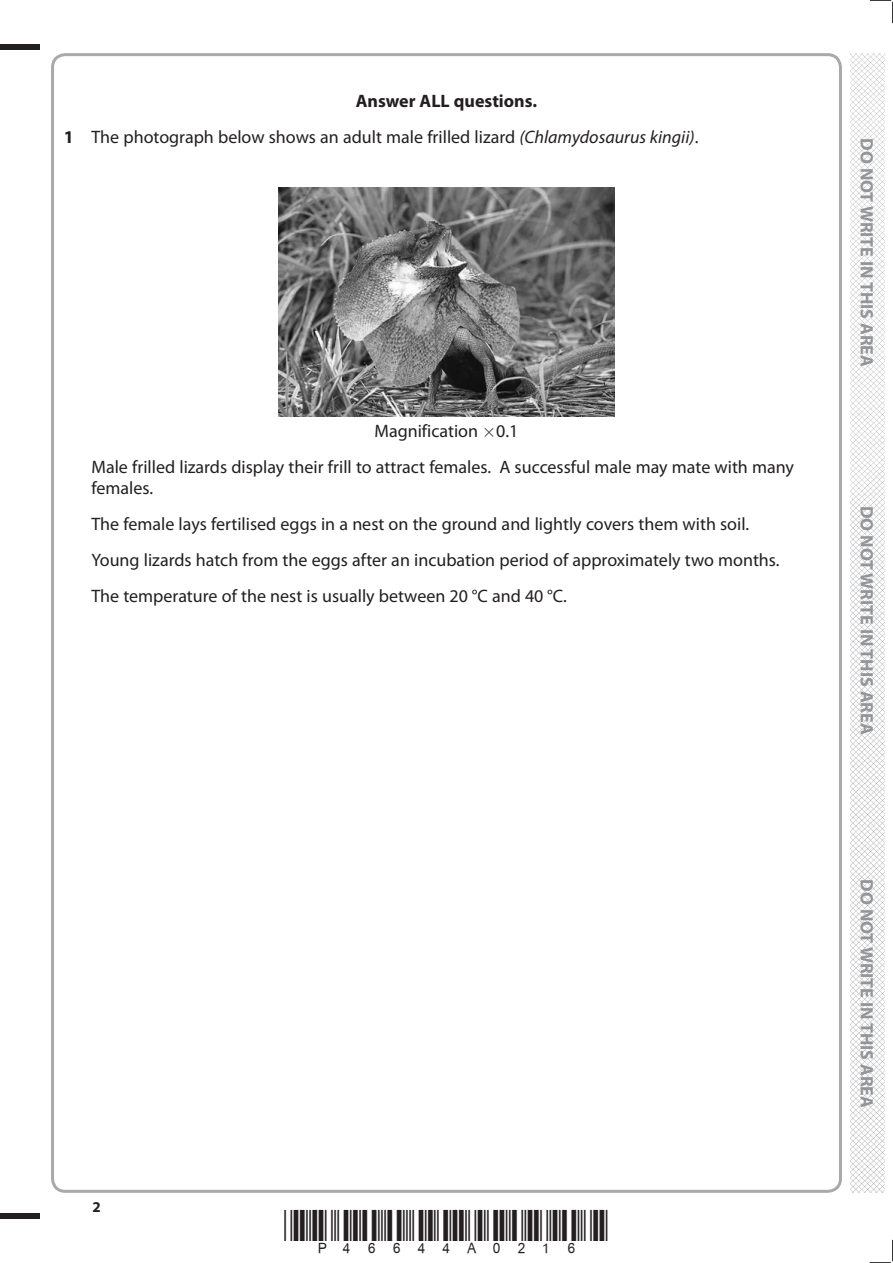
<style>
.page{position:relative;width:893px;height:1263px;background:#fff}
.page>*{position:absolute;margin:0;border:0;box-sizing:border-box;transform-origin:0 0}
.t1{font:39px "Bar Code 39 c HR";color:#231f20}
.t2{font:18px/36px "Myriad Pro";color:#231f20}
.t3{font:700 18px "Myriad Pro";color:#939598}
.t4{font:700 15px "Myriad Pro";color:#231f20}
.s1{font-weight:700}
.s2{font-style:italic}
</style>
<div class="page">
<div style="left:0;top:44px;width:40px;height:5px;background:#231f20"></div>
<div style="left:0;top:1214px;width:40px;height:5px;background:#231f20"></div>
<svg style="left:870px;top:0;width:23px;height:23px"></svg>
<svg style="left:870px;top:1240px;width:23px;height:23px"></svg>
<img style="left:850px;top:53px;width:34px;height:1140px">
<img style="left:279px;top:187px;width:335px;height:229px">
<p class="t2" style="left:64px;top:83px;width:636px;text-indent:292px"><span class="s1">Answer ALL questions.<br>1</span> The photograph below shows an adult male frilled lizard <span class="s2">(Chlamydosaurus kingii)</span>.</p>
<p class="t2" style="left:91px;top:413px;width:704px;text-align:center">Magnification 0.1<br>Male frilled lizards display their frill to attract females. A successful male may mate with many</p>
<p class="t2" style="left:91px;top:470px;width:690px">females.<br>The female lays fertilised eggs in a nest on the ground and lightly covers them with soil.<br>Young lizards hatch from the eggs after an incubation period of approximately two months.<br>The temperature of the nest is usually between 20 °C and 40 °C.</p>
<p class="t4" style="left:92px;top:1197px;width:10px">2</p>
<h1 class="t1" style="left:334px;top:1199px;width:126px">✔ ✔✔</h1>
<p class="t3" style="left:878px;top:138px;width:230px;rotate:90deg">DO NOT WRITE IN THIS AREA</p>
<p class="t3" style="left:878px;top:506px;width:230px;rotate:90deg">DO NOT WRITE IN THIS AREA</p>
<p class="t3" style="left:878px;top:879px;width:230px;rotate:90deg">DO NOT WRITE IN THIS AREA</p>
</div>
